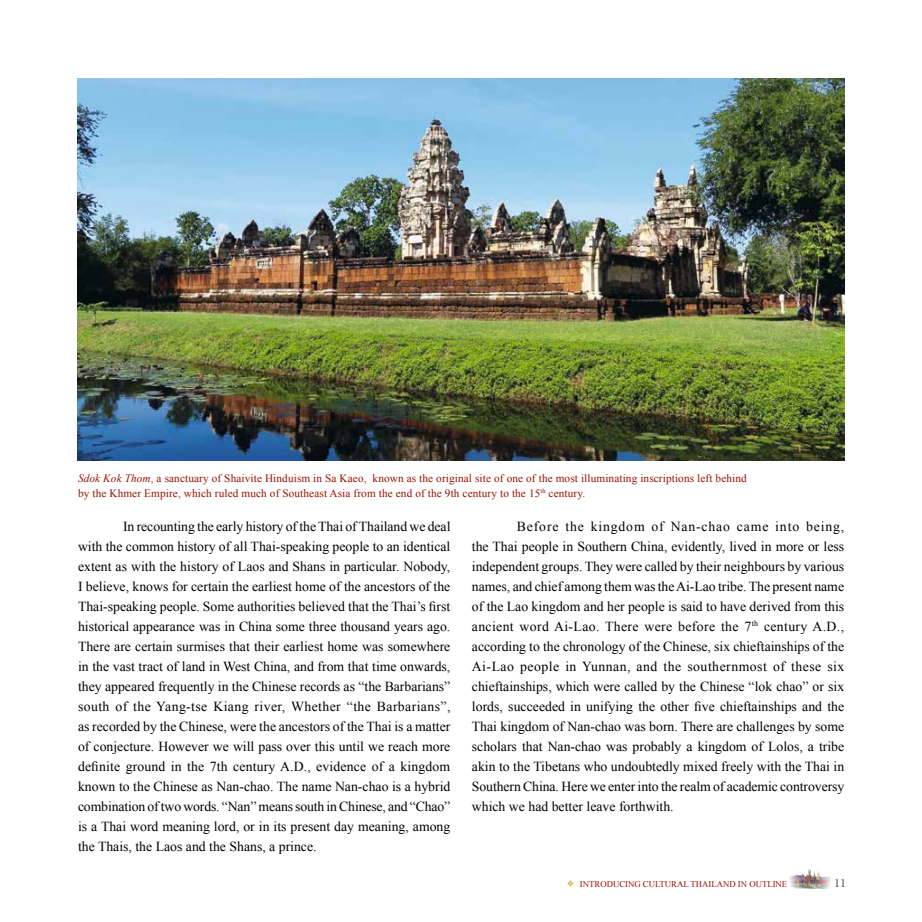
<style>
.page{position:relative;width:922px;height:922px;background:#fff}
.page>*{position:absolute;margin:0;border:0;box-sizing:border-box;transform-origin:0 0}
.t1{font:13.75px/20px "Times New Roman";color:#000;text-align:justify}
.t2{font:12.5px "Minion Pro";color:#535454}
.t3{font:11.25px/15px "Times New Roman";letter-spacing:.01em;color:#991000}
.t4{font:8.75px "Times New Roman";color:#991000}
.s1{font-style:italic}
</style>
<div class="page">
<svg style="left:567px;top:880px;width:6px;height:6px"></svg>
<img style="left:789px;top:869px;width:41px;height:19px">
<img style="left:78px;top:78px;width:766px;height:382px">
<p class="t3" style="left:78px;top:470px;width:670px"><span class="s1">Sdok Kok Thom</span>, a sanctuary of Shaivite Hinduism in Sa Kaeo, known as the original site of one of the most illuminating inscriptions left behind by the Khmer Empire, which ruled much of Southeast Asia from the end of the 9th century to the 15<sup>th</sup> century.</p>
<p class="t1" style="left:78px;top:516px;width:374px;text-indent:45px">In recounting the early history of the Thai of Thailand we deal with the common history of all Thai-speaking people to an identical extent as with the history of Laos and Shans in particular. Nobody, I believe, knows for certain the earliest home of the ancestors of the Thai-speaking people. Some authorities believed that the Thai’s first historical appearance was in China some three thousand years ago.<br>There are certain surmises that their earliest home was somewhere in the vast tract of land in West China, and from that time onwards, they appeared frequently in the Chinese records as “the Barbarians” south of the Yang-tse Kiang river, Whether “the Barbarians”, as recorded by the Chinese, were the ancestors of the Thai is a matter of conjecture. However we will pass over this until we reach more definite ground in the 7th century A.D., evidence of a kingdom known to the Chinese as Nan-chao. The name Nan-chao is a hybrid combination of two words. “Nan” means south in Chinese, and “Chao” is a Thai word meaning lord, or in its present day meaning, among the Thais, the Laos and the Shans, a prince.</p>
<p class="t1" style="left:472px;top:516px;width:374px;text-indent:45px">Before the kingdom of Nan-chao came into being, the Thai people in Southern China, evidently, lived in more or less independent groups. They were called by their neighbours by various names, and chief among them was the Ai-Lao tribe. The present name of the Lao kingdom and her people is said to have derived from this ancient word Ai-Lao. There were before the 7<sup>th</sup> century A.D., according to the chronology of the Chinese, six chieftainships of the Ai-Lao people in Yunnan, and the southernmost of these six chieftainships, which were called by the Chinese “lok chao” or six lords, succeeded in unifying the other five chieftainships and the Thai kingdom of Nan-chao was born. There are challenges by some scholars that Nan-chao was probably a kingdom of Lolos, a tribe akin to the Tibetans who undoubtedly mixed freely with the Thai in Southern China. Here we enter into the realm of academic controversy which we had better leave forthwith.</p>
<p class="t4" style="left:579px;top:877px;width:209px">INTRODUCING CULTURAL THAILAND IN OUTLINE</p>
<p class="t2" style="left:834px;top:874px;width:13px">11</p>
</div>
